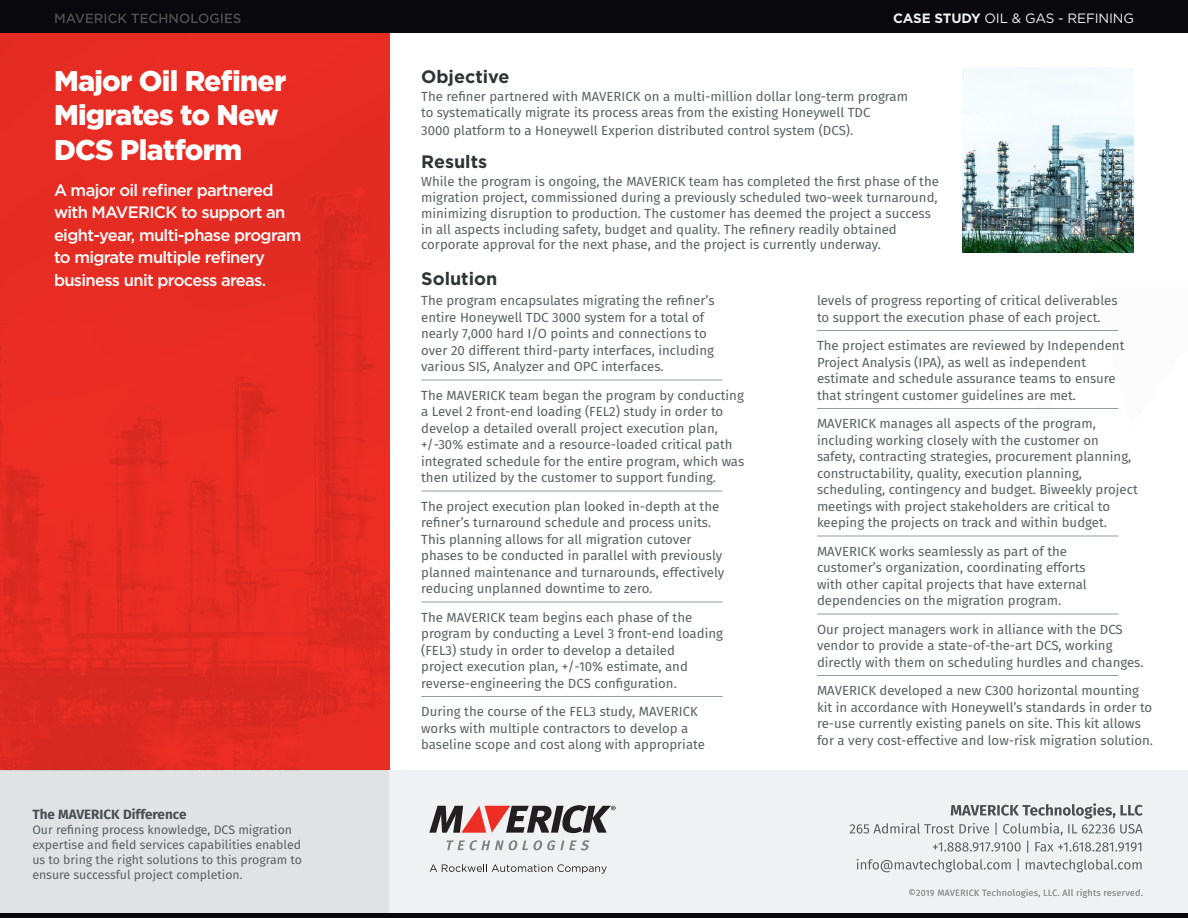
<style>
.page{position:relative;width:1188px;height:918px;background:#fff}
.page>*{position:absolute;margin:0;border:0;box-sizing:border-box;transform-origin:0 0}
.t1{font:900 28.5px/34.5px "Gotham";letter-spacing:-.025em;color:#fff}
.t2{font:700 18px "Gotham";color:#303437}
.t3{font:500 16.5px/22.5px "Gotham";letter-spacing:-.04em;color:#fff}
.t4{font:13.5px "Gotham";letter-spacing:-.01em;color:#f0f1f2}
.SubHeadings{font:700 13.5px "Fira Sans";color:#4b4f52}
.t5{font:13.2px/16.5px "Fira Sans";color:#5b6063}
.SubHeadings-2{font:12.3px/15px "Fira Sans";color:#5b6063}
.Body_Text{font:9px "Fira Sans";letter-spacing:.025em;color:#939598}
.s1{font-weight:700}
</style>
<div class="page">
<div style="left:389px;top:770px;width:799px;height:148px;background:#f0f1f2"></div>
<svg style="left:857px;top:859px;width:285px;height:13px"></svg>
<svg style="left:850px;top:803px;width:293px;height:50px"></svg>
<svg style="left:909px;top:889px;width:233px;height:9px"></svg>
<svg style="left:447px;top:840px;width:143px;height:10px"></svg>
<svg style="left:429px;top:805px;width:187px;height:28px"></svg>
<svg style="left:430px;top:864px;width:177px;height:10px"></svg>
<div style="left:0;top:770px;width:389px;height:144px;background:#e1e2e4"></div>
<div style="left:0;top:0;width:1188px;height:33px;background:#08080d"></div>
<hr style="left:0;top:914px;width:1188px;height:4px;background:#08080d">
<svg style="left:55px;top:13px;width:186px;height:10px"></svg>
<img style="left:0;top:33px;width:389px;height:737px">
<hr style="left:421px;top:380px;width:302px;height:1px;background:#959c9f">
<hr style="left:421px;top:491px;width:302px;height:1px;background:#959c9f">
<hr style="left:421px;top:602px;width:302px;height:1px;background:#959c9f">
<hr style="left:421px;top:696px;width:302px;height:1px;background:#959c9f">
<hr style="left:817px;top:330px;width:301px;height:1px;background:#959c9f">
<hr style="left:817px;top:408px;width:301px;height:1px;background:#959c9f">
<hr style="left:817px;top:536px;width:301px;height:1px;background:#959c9f">
<hr style="left:817px;top:614px;width:301px;height:1px;background:#959c9f">
<hr style="left:817px;top:675px;width:301px;height:1px;background:#959c9f">
<img style="left:962px;top:68px;width:172px;height:185px">
<p class="t1" style="left:54px;top:63px;width:234px">Major Oil Refiner<br>Migrates to New<br>DCS Platform</p>
<p class="t3" style="left:54px;top:178px;width:249px">A major oil refiner partnered with MAVERICK to support an eight-year, multi-phase program to migrate multiple refinery business unit process areas.</p>
<p class="SubHeadings" style="left:32px;top:803px;width:156px">The MAVERICK Difference</p>
<p class="SubHeadings-2" style="left:32px;top:822px;width:271px">Our refining process knowledge, DCS migration expertise and field services capabilities enabled us to bring the right solutions to this program to ensure successful project completion.</p>
<p class="t4" style="left:893px;top:10px;width:242px"><span class="s1">CASE STUDY</span> OIL &amp; GAS - REFINING</p>
<p class="t2" style="left:421px;top:65px;width:90px">Objective</p>
<p class="t5" style="left:421px;top:89px;width:488px;line-height:15.8px">The refiner partnered with MAVERICK on a multi-million dollar long-term program to systematically migrate its process areas from the existing Honeywell TDC</p>
<p class="t5" style="left:421px;top:122px;width:434px">3000 platform to a Honeywell Experion distributed control system (DCS).</p>
<p class="t2" style="left:421px;top:150px;width:68px">Results</p>
<p class="t5" style="left:421px;top:173px;width:519px;line-height:15.8px">While the program is ongoing, the MAVERICK team has completed the first phase of the migration project, commissioned during a previously scheduled two-week turnaround, minimizing disruption to production. The customer has deemed the project a success in all aspects including safety, budget and quality. The refinery readily obtained corporate approval for the next phase, and the project is currently underway.</p>
<p class="t2" style="left:421px;top:267px;width:78px">Solution</p>
<p class="t5" style="left:421px;top:292px;width:295px">The program encapsulates migrating the refiner’s entire Honeywell TDC 3000 system for a total of nearly 7,000 hard I/O points and connections to over 20 different third-party interfaces, including various SIS, Analyzer and OPC interfaces.</p>
<p class="t5" style="left:421px;top:387px;width:325px">The MAVERICK team began the program by conducting a Level 2 front-end loading (FEL2) study in order to develop a detailed overall project execution plan, +/-30% estimate and a resource-loaded critical path integrated schedule for the entire program, which was then utilized by the customer to support funding.</p>
<p class="t5" style="left:421px;top:498px;width:305px">The project execution plan looked in-depth at the refiner’s turnaround schedule and process units.<br>This planning allows for all migration cutover phases to be conducted in parallel with previously planned maintenance and turnarounds, effectively reducing unplanned downtime to zero.</p>
<p class="t5" style="left:421px;top:609px;width:303px">The MAVERICK team begins each phase of the program by conducting a Level 3 front-end loading (FEL3) study in order to develop a detailed<br>project execution plan, +/-10% estimate, and reverse-engineering the DCS configuration.</p>
<p class="t5" style="left:421px;top:703px;width:285px">During the course of the FEL3 study, MAVERICK works with multiple contractors to develop a baseline scope and cost along with appropriate</p>
<p class="t5" style="left:817px;top:292px;width:302px">levels of progress reporting of critical deliverables to support the execution phase of each project.</p>
<p class="t5" style="left:817px;top:337px;width:309px">The project estimates are reviewed by Independent Project Analysis (IPA), as well as independent estimate and schedule assurance teams to ensure that stringent customer guidelines are met.</p>
<p class="t5" style="left:817px;top:415px;width:322px">MAVERICK manages all aspects of the program, including working closely with the customer on safety, contracting strategies, procurement planning, constructability, quality, execution planning, scheduling, contingency and budget. Biweekly project meetings with project stakeholders are critical to keeping the projects on track and within budget.</p>
<p class="t5" style="left:817px;top:543px;width:271px">MAVERICK works seamlessly as part of the customer’s organization, coordinating efforts with other capital projects that have external dependencies on the migration program.</p>
<p class="t5" style="left:817px;top:621px;width:328px">Our project managers work in alliance with the DCS vendor to provide a state-of-the-art DCS, working directly with them on scheduling hurdles and changes.</p>
<p class="t5" style="left:817px;top:682px;width:338px">MAVERICK developed a new C300 horizontal mounting kit in accordance with Honeywell’s standards in order to re-use currently existing panels on site. This kit allows for a very cost-effective and low-risk migration solution.</p>
<p class="Body_Text" style="left:909px;top:886px;width:236px">©2019 MAVERICK Technologies, LLC. All rights reserved.</p>
</div>
